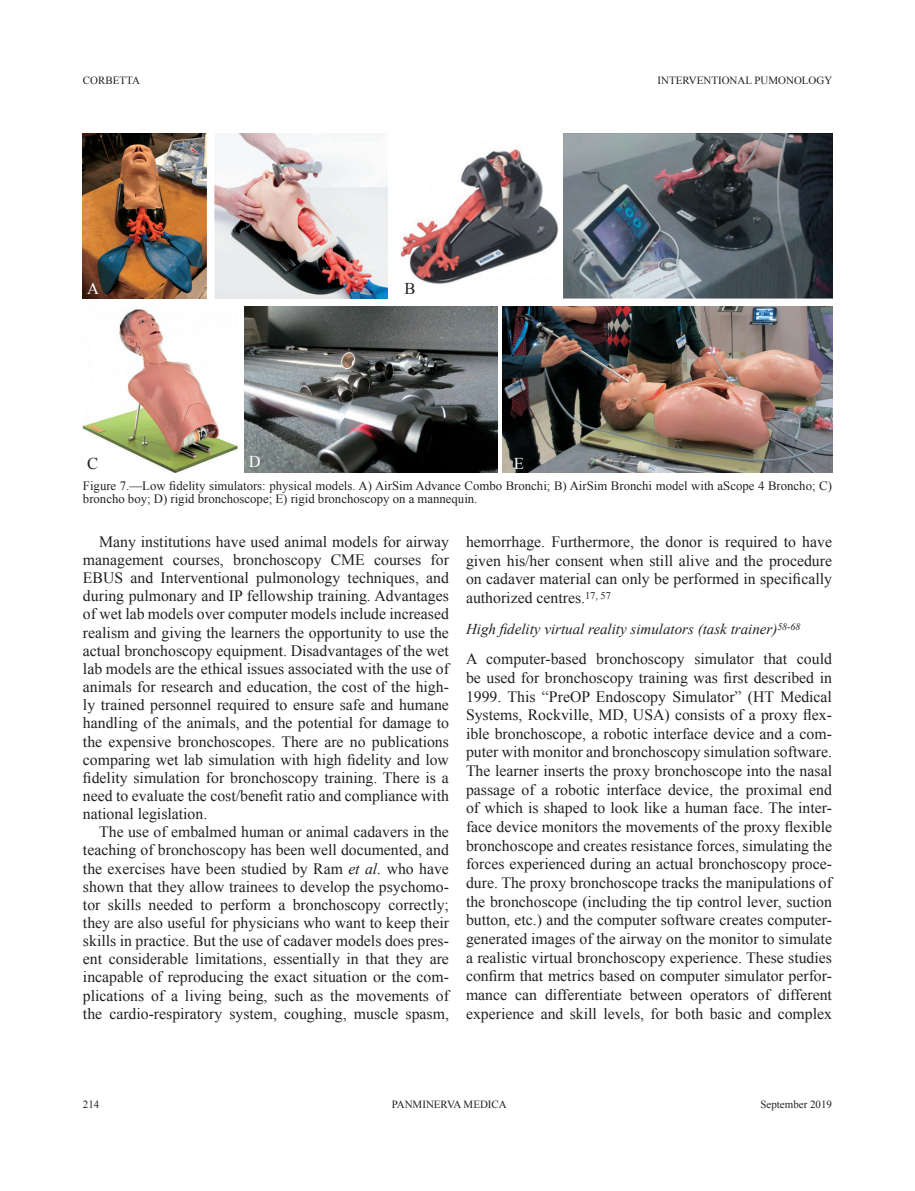
<style>
.page{position:relative;width:915px;height:1191px;background:#fff}
.page>*{position:absolute;margin:0;border:0;box-sizing:border-box;transform-origin:0 0}
.Figure_Letters{font:16.5px "Times New Roman";color:#fff}
.Figure_Letters-2{font:16.5px "Times New Roman";color:#231f20}
.Paragraph{font:15.75px/18.1px "Times New Roman";color:#231f20;text-align:justify}
.Paragraph_Post_Head{font:15.75px/18.6px "Times New Roman";color:#231f20;text-align:justify}
.Head3{font:italic 15px "Times New Roman";color:#231f20}
.Fig_Caption{font:12.75px/12.8px "Times New Roman";color:#231f20}
.t1{font:10.95px "Times New Roman";color:#231f20}
.s1{font-style:italic}
</style>
<div class="page">
<img style="left:83px;top:134px;width:304px;height:164px">
<img style="left:400px;top:149px;width:158px;height:135px">
<img style="left:83px;top:306px;width:414px;height:167px">
<img style="left:502px;top:306px;width:329px;height:167px">
<img style="left:563px;top:134px;width:268px;height:164px">
<p class="t1" style="left:83px;top:73px;width:58px">CORBETTA</p>
<p class="t1" style="left:657px;top:73px;width:176px">INTERVENTIONAL PUMONOLOGY</p>
<p class="Figure_Letters" style="left:87px;top:277px;width:13px">A</p>
<p class="Figure_Letters-2" style="left:404px;top:277px;width:13px">B</p>
<p class="Figure_Letters-2" style="left:87px;top:452px;width:11px">C</p>
<p class="Figure_Letters" style="left:249px;top:450px;width:13px">D</p>
<p class="Figure_Letters" style="left:513px;top:452px;width:11px">E</p>
<p class="Fig_Caption" style="left:83px;top:479px;width:750px">Figure 7.—Low fidelity simulators: physical models. A) AirSim Advance Combo Bronchi; B) AirSim Bronchi model with aScope 4 Broncho; C) broncho boy; D) rigid bronchoscope; E) rigid bronchoscopy on a mannequin.</p>
<p class="Paragraph" style="left:83px;top:532px;width:367px;text-indent:16px">Many institutions have used animal models for airway management courses, bronchoscopy CME</p>
<p class="Paragraph" style="left:83px;top:550px;width:367px;text-indent:291px">courses for EBUS and Interventional pulmonology techniques, and during pulmonary and IP fellowship training. Advantages of wet lab models over computer models include increased realism and giving the learners the opportunity to use the actual bronchoscopy equipment. Disadvantages of the wet lab models are the ethical issues associated with the use of animals for research and education, the cost of the high&shy;ly trained personnel required to ensure safe and humane handling of the animals, and the potential for damage to the expensive bronchoscopes. There are no publications comparing wet lab simulation with high fidelity and low fidelity simulation for bronchoscopy training. There is a need to evaluate the cost/benefit ratio and compliance with national legislation.</p>
<p class="Paragraph" style="left:83px;top:822px;width:367px;text-indent:16px">The use of embalmed human or animal cadavers in the teaching of bronchoscopy has been well documented, and the exercises have been studied by Ram <span class="s1">et al.</span> who have shown that they allow trainees to develop the psychomo&shy;tor skills needed to perform a bronchoscopy correctly; they are also useful for physicians who want to keep their skills in practice. But the use of cadaver models does pres&shy;ent considerable limitations, essentially in that they are incapable of reproducing the exact situation or the com&shy;plications of a living being, such as the movements of the cardio-respiratory system, coughing, muscle spasm,</p>
<p class="Paragraph" style="left:466px;top:532px;width:367px;line-height:18.6px">hemorrhage. Furthermore, the donor is required to have given his/her consent when still alive and the procedure on cadaver material can only be performed in specifically authorized centres.<sup>17,</sup> <sup>57</sup></p>
<p class="Head3" style="left:466px;top:618px;width:336px">High fidelity virtual reality simulators (task trainer)<sup>58-68</sup></p>
<p class="Paragraph_Post_Head" style="left:466px;top:649px;width:367px">A computer-based bronchoscopy simulator that could be used for bronchoscopy training was first described in 1999. This “PreOP Endoscopy Simulator” (HT Medical Systems, Rockville, MD, USA) consists of a proxy flex&shy;ible bronchoscope, a robotic interface device and a com&shy;puter with monitor and bronchoscopy simulation software.<br>The learner inserts the proxy bronchoscope into the nasal passage of a robotic interface device, the proximal end of which is shaped to look like a human face. The inter&shy;face device monitors the movements of the proxy flexible bronchoscope and creates resistance forces, simulating the forces experienced during an actual bronchoscopy proce&shy;dure. The proxy bronchoscope tracks the manipulations of the bronchoscope (including the tip control lever, suction button, etc.) and the computer software creates computer&shy;generated images of the airway on the monitor to simulate a realistic virtual bronchoscopy experience. These studies confirm that metrics based on computer simulator perfor&shy;mance can differentiate between operators of different experience and skill levels, for both basic and complex</p>
<p class="t1" style="left:83px;top:1097px;width:18px">214</p>
<p class="t1" style="left:391px;top:1097px;width:117px">Panminerva Medica</p>
<p class="t1" style="left:760px;top:1097px;width:73px">September 2019</p>
</div>
